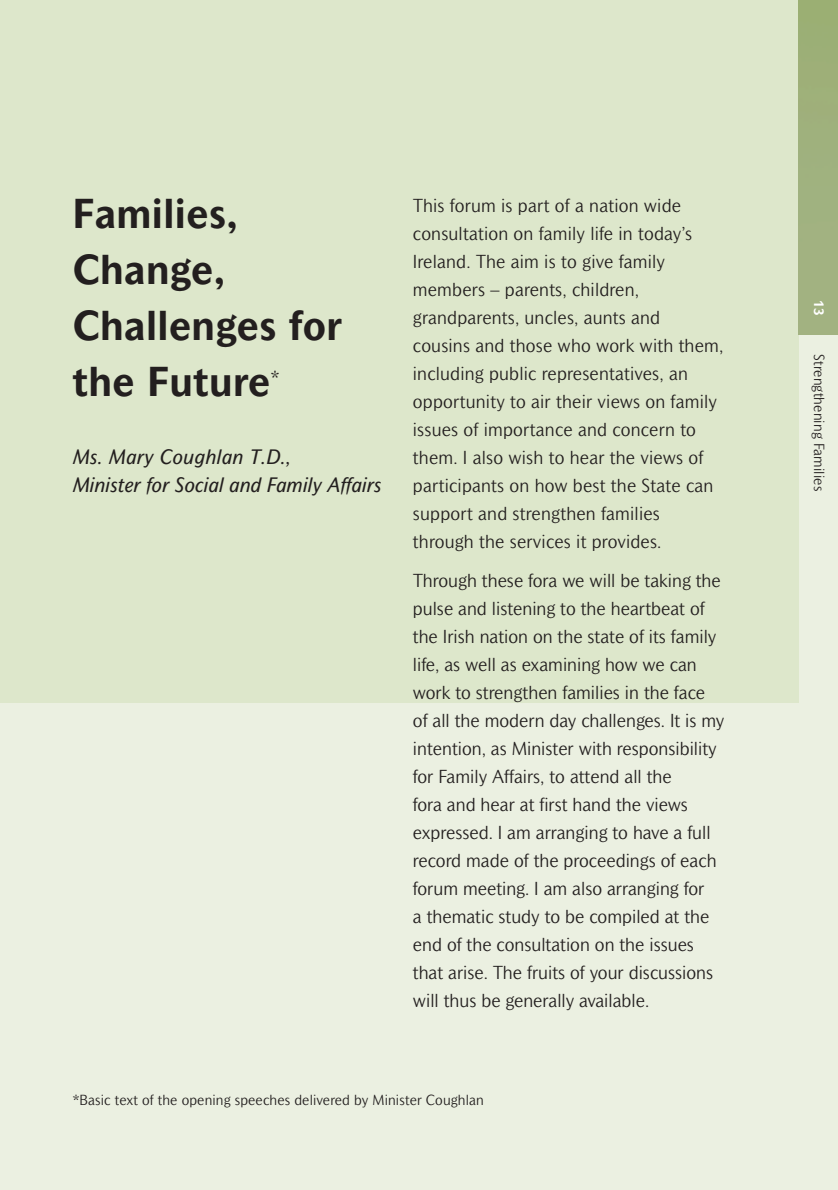
<style>
.page{position:relative;width:838px;height:1190px;background:#ebf0e1}
.page>*{position:absolute;margin:0;border:0;box-sizing:border-box;transform-origin:0 0}
.t1{font:700 40px/56px "Mahsuri Sans";letter-spacing:.01em;color:#231f1f}
.t2{font:italic 20px/28px "Mahsuri Sans";letter-spacing:-.01em;color:#231f1f}
.t3{font:300 18px/28px "Mahsuri Sans";color:#231f1f}
.t4{font:300 14px "Mahsuri Sans";letter-spacing:.01em;color:#231f1f}
.t5{font:700 14px "Mahsuri Sans";color:#fff}
</style>
<div class="page">
<div style="left:0;top:0;width:798px;height:703px;background:#dde7cb"></div>
<h1 class="t1" style="left:73px;top:191px;width:271px">Families,<br>Change,<br>Challenges for the Future</h1>
<p class="t3" style="left:271px;top:365px;width:10px">*</p>
<p class="t2" style="left:73px;top:445px;width:310px">Ms. Mary Coughlan T.D.,<br>Minister for Social and Family Affairs</p>
<p class="t3" style="left:413px;top:192px;width:312px">This forum is part of a nation wide consultation on family life in today’s Ireland. The aim is to give family members – parents, children, grandparents, uncles, aunts and<br>cousins and those who work with them, including public representatives, an opportunity to air their views on family issues of importance and concern to them. I also wish to hear the views of participants on how best the State can support and strengthen families through the services it provides.</p>
<p class="t3" style="left:413px;top:568px;width:313px">Through these fora we will be taking the pulse and listening to the heartbeat of the Irish nation on the state of its family life, as well as examining how we can work to strengthen families in the face of all the modern day challenges. It is my intention, as Minister with responsibility for Family Affairs, to attend all the<br>fora and hear at first hand the views expressed. I am arranging to have a full record made of the proceedings of each forum meeting. I am also arranging for<br>a thematic study to be compiled at the end of the consultation on the issues that arise. The fruits of your discussions will thus be generally available.</p>
<p class="t4" style="left:73px;top:1093px;width:413px">*Basic text of the opening speeches delivered by Minister Coughlan</p>
<p class="t5" style="left:824px;top:300px;width:17px;rotate:90deg">13</p>
<p class="t4" style="left:826px;top:354px;width:138px;rotate:90deg">Strengthening Families</p>
</div>
